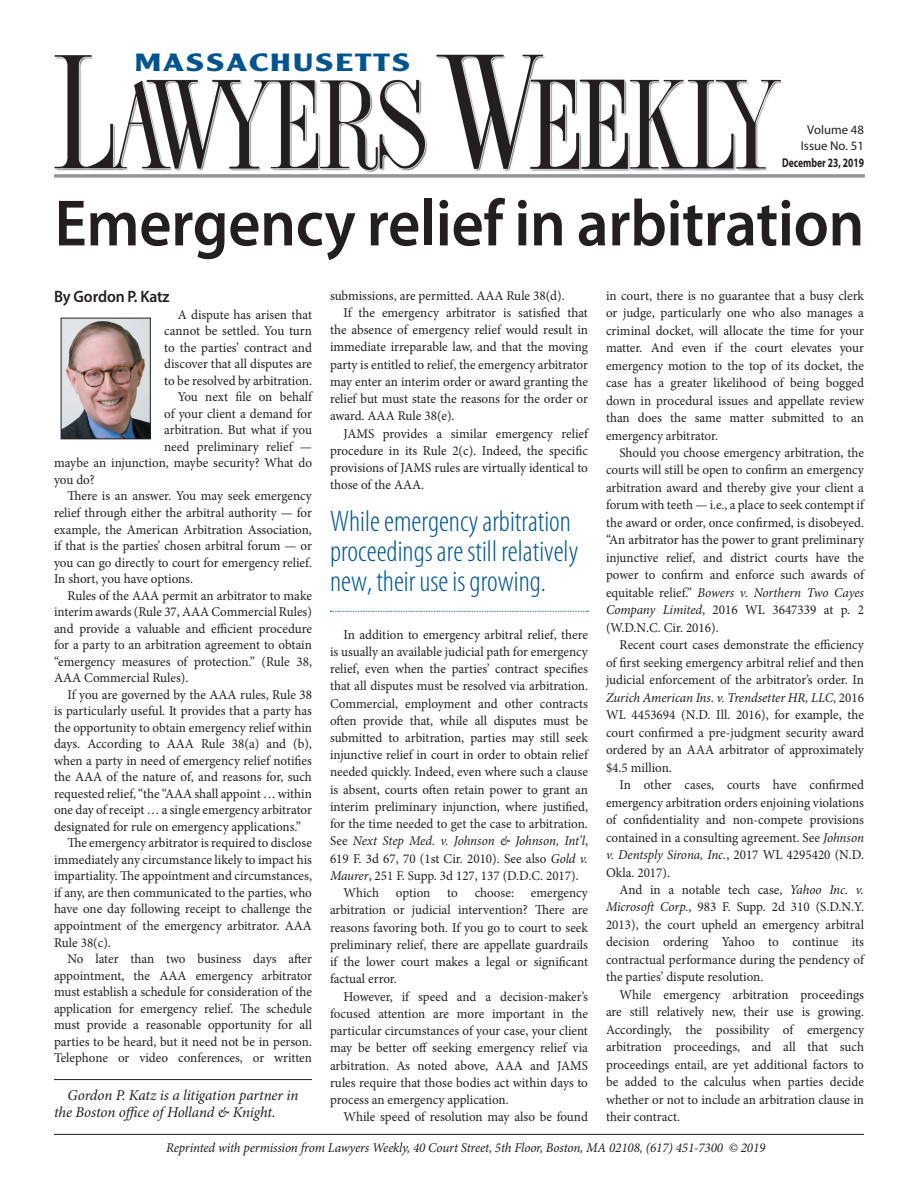
<style>
.page{position:relative;width:918px;height:1188px;background:#fff}
.page>*{position:absolute;margin:0;border:0;box-sizing:border-box;transform-origin:0 0}
.BYLINE{font:600 66px "Myriad Pro";letter-spacing:-.005em;color:#231f20;scale:.95 1}
.Pull_quote_text_blue{font:300 condensed 30px/30px "Myriad Pro";color:#00548e}
.t1{font:700 24.45px "Clearface Gothic LT Std";letter-spacing:.06em;color:#00548e;scale:1.39 1}
.BYLINE-2{font:600 16.5px "Myriad Pro";letter-spacing:-.005em;color:#231f20;scale:.95 1}
.bio__n{font:italic 15px/17.2px "Minion Pro";letter-spacing:-.01em;color:#231f20}
.BODY_COPY{font:13.5px/17.5px "Minion Pro";color:#231f20;text-align:justify}
.BODY_COPY-2{font:italic 13.5px "Minion Pro";letter-spacing:-.01em;color:#231f20}
.t2{font:12.75px/16.5px "Myriad Pro";color:#231f20;text-align:center}
.t3{font:700 12.75px "Myriad Pro";color:#231f20;scale:.75 1}
.s1{font-style:italic}
</style>
<div class="page">
<svg style="left:330px;top:611px;width:259px;height:1px"></svg>
<img style="left:55px;top:54px;width:728px;height:118px">
<hr style="left:54px;top:174px;width:811px;height:3px;background:#939598">
<hr style="left:54px;top:1134px;width:810px;height:1px;background:#231f20">
<hr style="left:54px;top:1079px;width:258px;height:1px;background:#231f20">
<img style="left:63px;top:320px;width:86px;height:117px">
<div style="left:61px;top:318px;width:90px;height:121px;border:1px solid #231f20"></div>
<p class="t1" style="left:135px;top:48px;width:200px">MASSACHUSETTS</p>
<p class="t2" style="left:801px;top:121px;width:65px">Volume 48<br>Issue No. 51</p>
<p class="t3" style="left:782px;top:154px;width:111px">December 23, 2019</p>
<p class="BYLINE" style="left:55px;top:181px;width:854px">Emergency relief in arbitration</p>
<p class="BYLINE-2" style="left:54px;top:286px;width:123px">By Gordon P. Katz</p>
<p class="BODY_COPY" style="left:164px;top:306px;width:149px;line-height:16.5px;text-indent:14px">A dispute has arisen that cannot be settled. You turn to the parties’ contract and discover that all disputes are to be resolved by arbitration.</p>
<p class="BODY_COPY" style="left:178px;top:388px;width:136px">You next file on behalf</p>
<p class="BODY_COPY" style="left:164px;top:405px;width:149px">of your client a demand for</p>
<p class="BODY_COPY" style="left:164px;top:421px;width:149px">arbitration. But what if you</p>
<p class="BODY_COPY" style="left:164px;top:438px;width:149px">need preliminary relief —</p>
<p class="BODY_COPY" style="left:54px;top:454px;width:260px">maybe an injunction, maybe security? What do</p>
<p class="BODY_COPY" style="left:54px;top:471px;width:42px">you do?</p>
<p class="BODY_COPY" style="left:54px;top:488px;width:260px;line-height:16.5px;text-indent:14px">There is an answer. You may seek emergency relief through either the arbitral authority — for example, the American Arbitration Association, if that is the parties’ chosen arbitral forum — or you can go directly to court for emergency relief.<br>In short, you have options.</p>
<p class="BODY_COPY" style="left:54px;top:587px;width:260px;line-height:16.5px;text-indent:14px">Rules of the AAA permit an arbitrator to make interim awards (Rule 37, AAA Commercial Rules) and provide a valuable and efficient procedure for a party to an arbitration agreement to obtain “emergency measures of protection.” (Rule 38, AAA Commercial Rules).</p>
<p class="BODY_COPY" style="left:54px;top:686px;width:260px;line-height:16.5px;text-indent:14px">If you are governed by the AAA rules, Rule 38 is particularly useful. It provides that a party has the opportunity to obtain emergency relief within days. According to AAA Rule 38(a) and (b), when a party in need of emergency relief notifies the AAA of the nature of, and reasons for, such requested relief, “the “AAA shall appoint … within one day of receipt … a single emergency arbitrator designated for rule on emergency applications.”</p>
<p class="BODY_COPY" style="left:54px;top:835px;width:260px;line-height:16.5px;text-indent:14px">The emergency arbitrator is required to disclose immediately any circumstance likely to impact his impartiality. The appointment and circumstances, if any, are then communicated to the parties, who have one day following receipt to challenge the appointment of the emergency arbitrator. AAA Rule 38(c).</p>
<p class="BODY_COPY" style="left:54px;top:951px;width:260px;line-height:16.5px;text-indent:14px">No later than two business days after appointment, the AAA emergency arbitrator must establish a schedule for consideration of the application for emergency relief. The schedule must provide a reasonable opportunity for all parties to be heard, but it need not be in person.<br>Telephone or video conferences, or written</p>
<p class="bio__n" style="left:54px;top:1087px;width:246px;text-indent:14px">Gordon P. Katz is a litigation partner in the Boston office of Holland &amp; Knight.</p>
<p class="BODY_COPY" style="left:330px;top:287px;width:236px">submissions, are permitted. AAA Rule 38(d).</p>
<p class="BODY_COPY" style="left:330px;top:304px;width:260px;text-indent:14px">If the emergency arbitrator is satisfied that the absence of emergency relief would result in immediate irreparable law, and that the moving party is entitled to relief, the emergency arbitrator may enter an interim order or award granting the relief but must state the reasons for the order or award. AAA Rule 38(e).</p>
<p class="BODY_COPY" style="left:330px;top:425px;width:259px;text-indent:14px">JAMS provides a similar emergency relief procedure in its Rule 2(c). Indeed, the specific provisions of JAMS rules are virtually identical to those of the AAA.</p>
<p class="Pull_quote_text_blue" style="left:330px;top:506px;width:250px">While emergency arbitration proceedings are still relatively new, their use is growing.</p>
<p class="BODY_COPY" style="left:330px;top:626px;width:260px;text-indent:14px">In addition to emergency arbitral relief, there is usually an available judicial path for emergency relief, even when the parties’ contract specifies that all disputes must be resolved via arbitration.<br>Commercial, employment and other contracts often provide that, while all disputes must be submitted to arbitration, parties may still seek injunctive relief in court in order to obtain relief needed quickly. Indeed, even where such a clause is absent, courts often retain power to grant an interim preliminary injunction, where justified, for the time needed to get the case to arbitration.<br>See <span class="s1">Next Step Med. v. Johnson &amp; Johnson, Int’l</span>, 619 F. 3d 67, 70 (1st Cir. 2010). See also <span class="s1">Gold v.<br>Maurer</span>, 251 F. Supp. 3d 127, 137 (D.D.C. 2017).</p>
<p class="BODY_COPY" style="left:344px;top:884px;width:37px">Which</p>
<p class="BODY_COPY" style="left:396px;top:884px;width:36px">option</p>
<p class="BODY_COPY" style="left:447px;top:884px;width:12px">to</p>
<p class="BODY_COPY" style="left:475px;top:884px;width:41px">choose:</p>
<p class="BODY_COPY" style="left:330px;top:884px;width:260px;text-indent:201px">emergency arbitration or judicial intervention? There are reasons favoring both. If you go to court to seek preliminary relief, there are appellate guardrails if the lower court makes a legal or significant factual error.</p>
<p class="BODY_COPY" style="left:330px;top:988px;width:260px;text-indent:14px">However, if speed and a decision-maker’s focused attention are more important in the particular circumstances of your case, your client may be better off seeking emergency relief via arbitration. As noted above, AAA and JAMS rules require that those bodies act within days to process an emergency application.</p>
<p class="BODY_COPY" style="left:344px;top:1108px;width:246px">While speed of resolution may also be found</p>
<p class="BODY_COPY" style="left:606px;top:287px;width:260px">in court, there is no guarantee that a busy clerk or judge, particularly one who also manages a criminal docket, will allocate the time for your matter. And even if the court elevates your emergency motion to the top of its docket, the case has a greater likelihood of being bogged down in procedural issues and appellate review than does the same matter submitted to an emergency arbitrator.</p>
<p class="BODY_COPY" style="left:606px;top:444px;width:260px;text-indent:14px">Should you choose emergency arbitration, the courts will still be open to confirm an emergency arbitration award and thereby give your client a forum with teeth — i.e., a place to seek contempt if the award or order, once confirmed, is disobeyed. “An arbitrator has the power to grant preliminary injunctive relief, and district courts have the power to confirm and enforce such awards of equitable relief.” <span class="s1">Bowers v. Northern Two Cayes Company Limited</span>, 2016 WL 3647339 at p. 2 (W.D.N.C. Cir. 2016).</p>
<p class="BODY_COPY" style="left:606px;top:636px;width:260px;text-indent:14px">Recent court cases demonstrate the efficiency of first seeking emergency arbitral relief and then judicial enforcement of the arbitrator’s order. In <span class="s1">Zurich American Ins. v. Trendsetter HR, LLC</span>, 2016<br>WL 4453694 (N.D. Ill. 2016), for example, the court confirmed a pre-judgment security award ordered by an AAA arbitrator of approximately $4.5 million.</p>
<p class="BODY_COPY" style="left:606px;top:776px;width:260px;text-indent:14px">In other cases, courts have confirmed emergency arbitration orders enjoining violations of confidentiality and non-compete provisions contained in a consulting agreement. See <span class="s1">Johnson v. Dentsply Sirona, Inc.</span>, 2017 WL 4295420 (N.D.<br>Okla. 2017).</p>
<p class="BODY_COPY" style="left:606px;top:881px;width:260px;text-indent:14px">And in a notable tech case, <span class="s1">Yahoo Inc. v.<br>Microsoft Corp.</span>, 983 F. Supp. 2d 310 (S.D.N.Y.<br>2013), the court upheld an emergency arbitral decision ordering Yahoo to continue its contractual performance during the pendency of the parties’ dispute resolution.</p>
<p class="BODY_COPY" style="left:606px;top:986px;width:260px;text-indent:14px">While emergency arbitration proceedings are still relatively new, their use is growing.<br>Accordingly, the possibility of emergency arbitration proceedings, and all that such proceedings entail, are yet additional factors to be added to the calculus when parties decide whether or not to include an arbitration clause in their contract.</p>
<p class="BODY_COPY-2" style="left:166px;top:1138px;width:601px">Reprinted with permission from Lawyers Weekly, 40 Court Street, 5th Floor, Boston, MA 02108, (617) 451-7300 © 2019</p>
</div>
